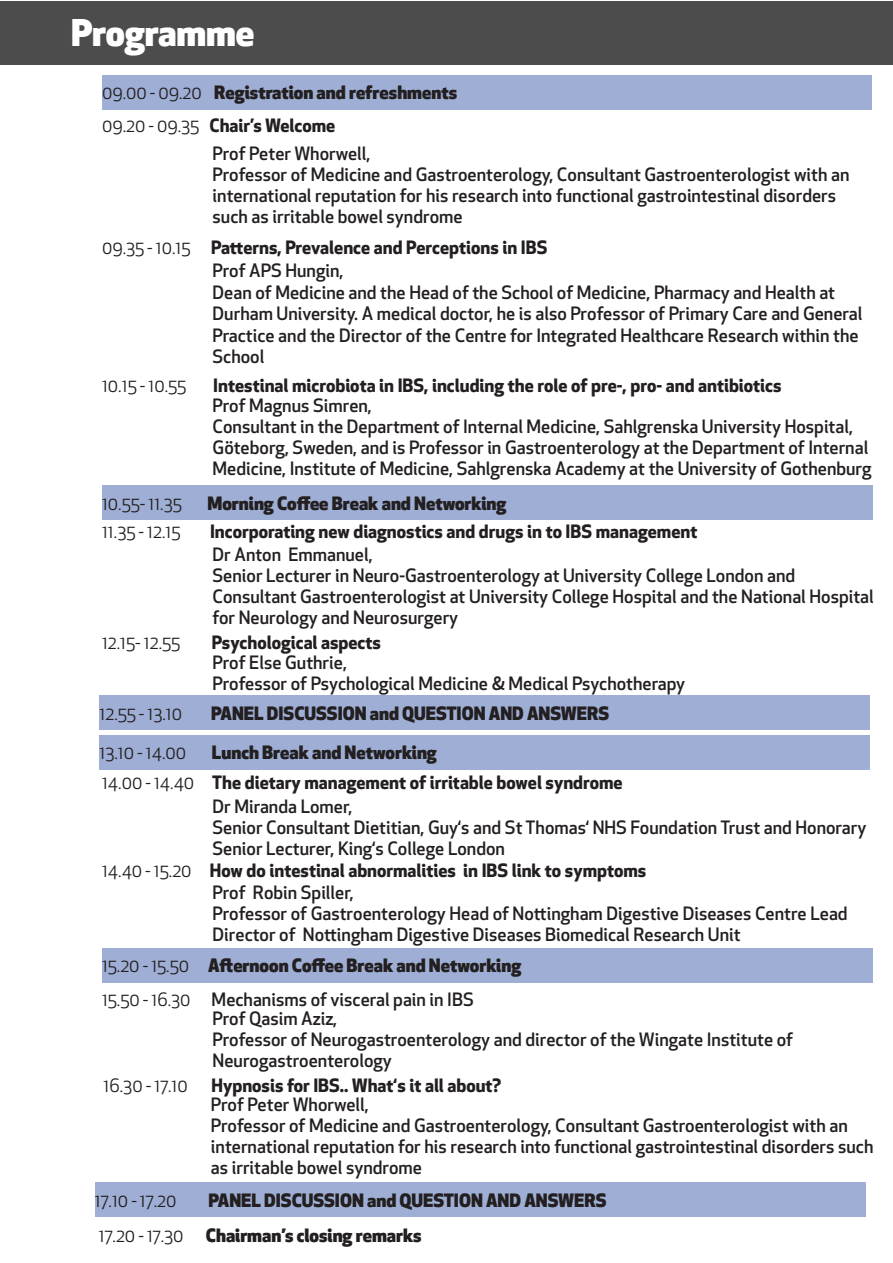
<style>
.page{position:relative;width:893px;height:1263px;background:#fff}
.page>*{position:absolute;margin:0;border:0;box-sizing:border-box;transform-origin:0 0}
.t1{font:800 36px "Apex New";color:#fff}
.t2{font:500 18px/21px "Apex New";color:#231f20}
.t3{font:700 18px "Apex New";color:#231f20}
.t4{font:800 18px "Apex New";color:#231f20}
.t5{font:18px "Apex New";color:#231f20}
.s1{font-weight:400}
</style>
<div class="page">
<div style="left:0;top:1px;width:892px;height:64px;background:#4c4c4c"></div>
<div style="left:102px;top:76px;width:770px;height:34px;background:#9eaed4"></div>
<div style="left:102px;top:486px;width:771px;height:34px;background:#9eaed4"></div>
<div style="left:99px;top:736px;width:771px;height:34px;background:#9eaed4"></div>
<div style="left:99px;top:696px;width:771px;height:34px;background:#9eaed4"></div>
<div style="left:102px;top:948px;width:771px;height:34px;background:#9eaed4"></div>
<div style="left:95px;top:1183px;width:770px;height:34px;background:#9eaed4"></div>
<p class="t1" style="left:71px;top:8px;width:185px">Programme</p>
<p class="t4" style="left:102px;top:80px;width:357px"><span class="s1">09.00 - 09.20</span> Registration and refreshments</p>
<p class="t3" style="left:102px;top:112px;width:235px"><span class="s1">09.20 - 09.35</span> Chair’s Welcome</p>
<p class="t2" style="left:213px;top:143px;width:638px">Prof Peter Whorwell,<br>Professor of Medicine and Gastroenterology, Consultant Gastroenterologist with an international reputation for his research into functional gastrointestinal disorders such as irritable bowel syndrome</p>
<p class="t3" style="left:102px;top:235px;width:447px"><span class="s1">09.35 - 10.15</span> Patterns, Prevalence and Perceptions in IBS</p>
<p class="t2" style="left:213px;top:259px;width:651px;line-height:21.6px">Prof APS Hungin,<br>Dean of Medicine and the Head of the School of Medicine, Pharmacy and Health at Durham University. A medical doctor, he is also Professor of Primary Care and General Practice and the Director of the Centre for Integrated Healthcare Research within the School</p>
<p class="t5" style="left:102px;top:374px;width:86px">10.15 - 10.55</p>
<p class="t3" style="left:213px;top:373px;width:570px">Intestinal microbiota in IBS, including the role of pre-, pro- and antibiotics</p>
<p class="t2" style="left:213px;top:395px;width:660px">Prof Magnus Simren,<br>Consultant in the Department of Internal Medicine, Sahlgrenska University Hospital, Göteborg, Sweden, and is Professor in Gastroenterology at the Department of Internal Medicine, Institute of Medicine, Sahlgrenska Academy at the University of Gothenburg</p>
<p class="t5" style="left:102px;top:492px;width:81px">10.55- 11.35</p>
<p class="t4" style="left:208px;top:490px;width:300px">Morning Coffee Break and Networking</p>
<p class="t5" style="left:102px;top:520px;width:80px">11.35 - 12.15</p>
<p class="t3" style="left:210px;top:519px;width:489px">Incorporating new diagnostics and drugs in to IBS management</p>
<p class="t2" style="left:213px;top:544px;width:663px">Dr Anton Emmanuel,<br>Senior Lecturer in Neuro-Gastroenterology at University College London and Consultant Gastroenterologist at University College Hospital and the National Hospital for Neurology and Neurosurgery</p>
<p class="t5" style="left:102px;top:631px;width:80px">12.15- 12.55</p>
<p class="t3" style="left:212px;top:630px;width:171px">Psychological aspects</p>
<p class="t2" style="left:213px;top:651px;width:474px">Prof Else Guthrie,<br>Professor of Psychological Medicine &amp; Medical Psychotherapy</p>
<p class="t5" style="left:99px;top:702px;width:84px">12.55 - 13.10</p>
<p class="t4" style="left:211px;top:700px;width:399px">PANEL DISCUSSION and QUESTION AND ANSWERS</p>
<p class="t5" style="left:99px;top:741px;width:88px">13.10 - 14.00</p>
<p class="t4" style="left:212px;top:740px;width:226px">Lunch Break and Networking</p>
<p class="t3" style="left:102px;top:770px;width:522px"><span class="s1">14.00 - 14.40</span> The dietary management of irritable bowel syndrome</p>
<p class="t2" style="left:213px;top:796px;width:655px">Dr Miranda Lomer,<br>Senior Consultant Dietitian, Guy‘s and St Thomas‘ NHS Foundation Trust and Honorary<br>Senior Lecturer, King‘s College London</p>
<p class="t3" style="left:102px;top:858px;width:546px"><span class="s1">14.40 - 15.20</span> How do intestinal abnormalities in IBS link to symptoms</p>
<p class="t2" style="left:213px;top:881px;width:143px">Prof Robin Spiller,</p>
<p class="t2" style="left:213px;top:902px;width:637px">Professor of Gastroenterology Head of Nottingham Digestive Diseases Centre Lead<br>Director of Nottingham Digestive Diseases Biomedical Research Unit</p>
<p class="t4" style="left:102px;top:953px;width:421px"><span class="s1">15.20 - 15.50</span> Afternoon Coffee Break and Networking</p>
<p class="t2" style="left:102px;top:988px;width:373px"><span class="s1">15.50 - 16.30</span> Mechanisms of visceral pain in IBS</p>
<p class="t2" style="left:213px;top:1008px;width:126px">Prof Qasim Aziz,</p>
<p class="t2" style="left:213px;top:1029px;width:582px">Professor of Neurogastroenterology and director of the Wingate Institute of</p>
<p class="t2" style="left:213px;top:1050px;width:181px">Neurogastroenterology</p>
<p class="t5" style="left:104px;top:1074px;width:86px">16.30 - 17.10</p>
<p class="t3" style="left:212px;top:1072px;width:291px">Hypnosis for IBS.. What‘s it all about?</p>
<p class="t2" style="left:211px;top:1094px;width:159px">Prof Peter Whorwell,</p>
<p class="t2" style="left:211px;top:1115px;width:664px">Professor of Medicine and Gastroenterology, Consultant Gastroenterologist with an international reputation for his research into functional gastrointestinal disorders such as irritable bowel syndrome</p>
<p class="t5" style="left:95px;top:1189px;width:83px">17.10 - 17.20</p>
<p class="t4" style="left:208px;top:1187px;width:399px">PANEL DISCUSSION and QUESTION AND ANSWERS</p>
<p class="t4" style="left:99px;top:1223px;width:324px"><span class="s1">17.20 - 17.30</span> Chairman’s closing remarks</p>
</div>
